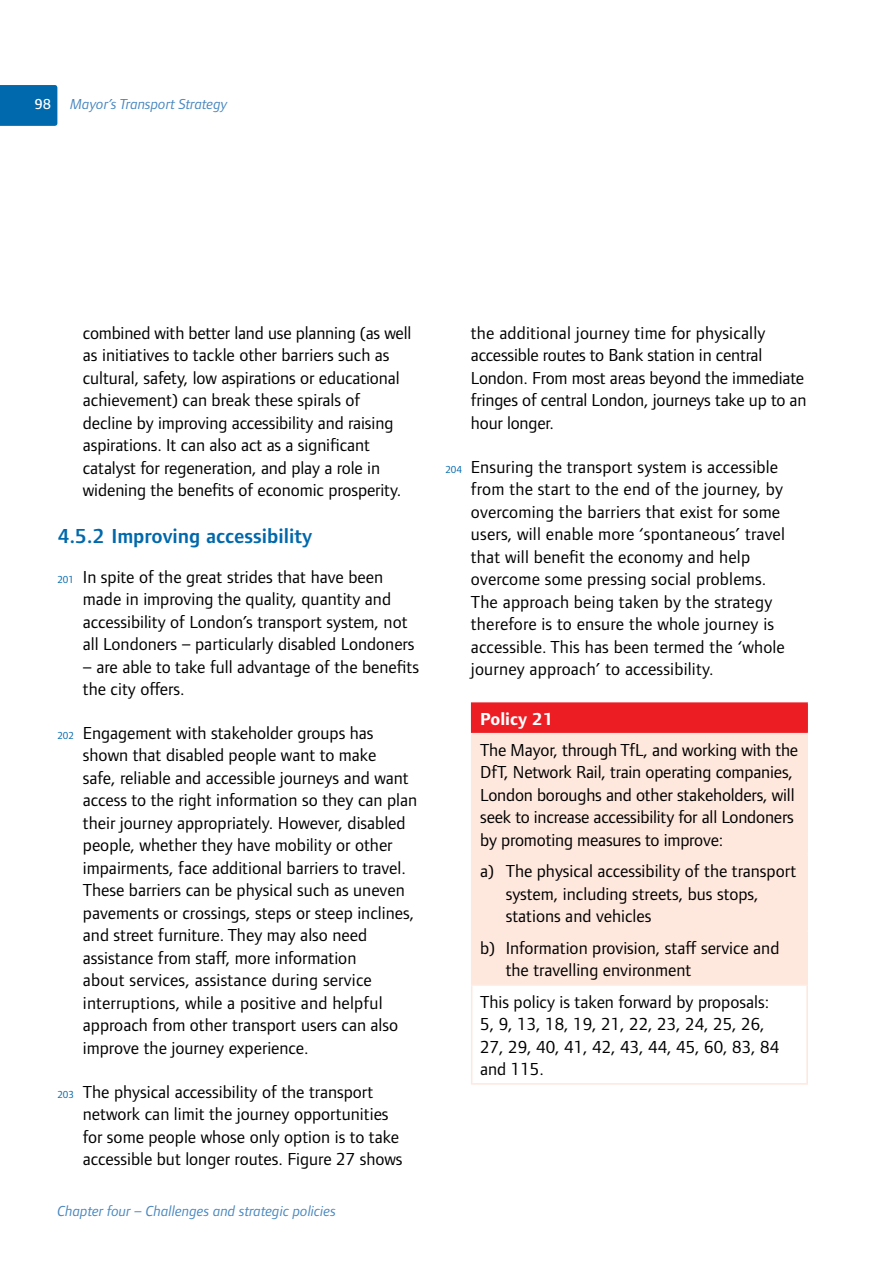
<style>
.page{position:relative;width:893px;height:1263px;background:#fff}
.page>*{position:absolute;margin:0;border:0;box-sizing:border-box;transform-origin:0 0}
.t1{font:600 21px "Foundry Form Sans";color:#0068ac}
.t2{font:18px/22.5px "Foundry Form Sans";color:#000}
.t3{font:700 18px "Foundry Form Sans";color:#fff}
.t4{font:italic 15px "Foundry Form Sans";color:#4686bf}
.t5{font:500 15px "Foundry Form Sans";color:#fff}
.s1{font-size:10.5px;color:#0068ac}
</style>
<div class="page">
<div style="left:0;top:85px;width:57px;height:41px;background:#0068ac"></div>
<div style="left:472px;top:703px;width:335px;height:31px;background:#ed1d24"></div>
<div style="left:472px;top:734px;width:334px;height:250px;background:#fee7dc"></div>
<hr style="left:471px;top:930px;width:337px;height:2px;background:#fee7dc">
<hr style="left:471px;top:702px;width:337px;height:2px;background:#ed1d24">
<svg style="left:471px;top:704px;width:1px;height:29px"></svg>
<hr style="left:806px;top:704px;width:2px;height:29px;background:#ed1d24">
<hr style="left:471px;top:733px;width:337px;height:1px;background:#fee7dc">
<hr style="left:471px;top:734px;width:1px;height:120px;background:#fee7dc">
<hr style="left:806px;top:734px;width:2px;height:120px;background:#fee7dc">
<hr style="left:471px;top:854px;width:337px;height:1px;background:#fee7dc">
<hr style="left:471px;top:855px;width:1px;height:75px;background:#fee7dc">
<hr style="left:806px;top:855px;width:2px;height:75px;background:#fee7dc">
<hr style="left:471px;top:932px;width:1px;height:52px;background:#fee7dc">
<hr style="left:806px;top:932px;width:2px;height:52px;background:#fee7dc">
<hr style="left:471px;top:984px;width:337px;height:2px;background:#fee7dc">
<hr style="left:471px;top:986px;width:1px;height:97px;background:#fee7dc">
<hr style="left:806px;top:986px;width:2px;height:97px;background:#fee7dc">
<hr style="left:471px;top:1083px;width:337px;height:2px;background:#fee7dc">
<p class="t5" style="left:34px;top:96px;width:18px">98</p>
<p class="t4" style="left:70px;top:95px;width:159px">Mayor’s Transport Strategy</p>
<p class="t2" style="left:83px;top:322px;width:330px">combined with better land use planning (as well as initiatives to tackle other barriers such as cultural, safety, low aspirations or educational achievement) can break these spirals of decline by improving accessibility and raising aspirations. It can also act as a significant catalyst for regeneration, and play a role in widening the benefits of economic prosperity.</p>
<p class="t1" style="left:57px;top:524px;width:256px">4.5.2 Improving accessibility</p>
<p class="t2" style="left:83px;top:565px;width:333px;text-indent:-26px"><span class="s1">201</span> In spite of the great strides that have been made in improving the quality, quantity and accessibility of London’s transport system, not all Londoners – particularly disabled Londoners</p>
<p class="t2" style="left:83px;top:655px;width:338px">– are able to take full advantage of the benefits the city offers.</p>
<p class="t2" style="left:83px;top:722px;width:336px;text-indent:-26px"><span class="s1">202</span> Engagement with stakeholder groups has shown that disabled people want to make<br>safe, reliable and accessible journeys and want access to the right information so they can plan their journey appropriately. However, disabled people, whether they have mobility or other impairments, face additional barriers to travel.<br>These barriers can be physical such as uneven pavements or crossings, steps or steep inclines, and street furniture. They may also need assistance from staff, more information<br>about services, assistance during service interruptions, while a positive and helpful approach from other transport users can also improve the journey experience.</p>
<p class="t2" style="left:83px;top:1080px;width:321px;text-indent:-26px"><span class="s1">203</span> The physical accessibility of the transport network can limit the journey opportunities for some people whose only option is to take accessible but longer routes. Figure 27 shows</p>
<p class="t4" style="left:57px;top:1202px;width:280px">Chapter four – Challenges and strategic policies</p>
<p class="t2" style="left:471px;top:322px;width:337px">the additional journey time for physically accessible routes to Bank station in central London. From most areas beyond the immediate fringes of central London, journeys take up to an hour longer.</p>
<p class="t2" style="left:471px;top:455px;width:316px;text-indent:-26px"><span class="s1">204</span> Ensuring the transport system is accessible from the start to the end of the journey, by overcoming the barriers that exist for some users, will enable more ‘spontaneous’ travel that will benefit the economy and help overcome some pressing social problems.<br>The approach being taken by the strategy therefore is to ensure the whole journey is accessible. This has been termed the ‘whole journey approach’ to accessibility.</p>
<p class="t3" style="left:480px;top:708px;width:75px">Policy 21</p>
<p class="t2" style="left:480px;top:739px;width:319px">The Mayor, through TfL, and working with the DfT, Network Rail, train operating companies, London boroughs and other stakeholders, will seek to increase accessibility for all Londoners by promoting measures to improve:</p>
<p class="t2" style="left:506px;top:860px;width:292px;text-indent:-26px">a) The physical accessibility of the transport system, including streets, bus stops, stations and vehicles</p>
<p class="t2" style="left:506px;top:937px;width:275px;text-indent:-26px">b) Information provision, staff service and the travelling environment</p>
<p class="t2" style="left:480px;top:991px;width:301px">This policy is taken forward by proposals:<br>5, 9, 13, 18, 19, 21, 22, 23, 24, 25, 26,<br>27, 29, 40, 41, 42, 43, 44, 45, 60, 83, 84 and 115.</p>
</div>
